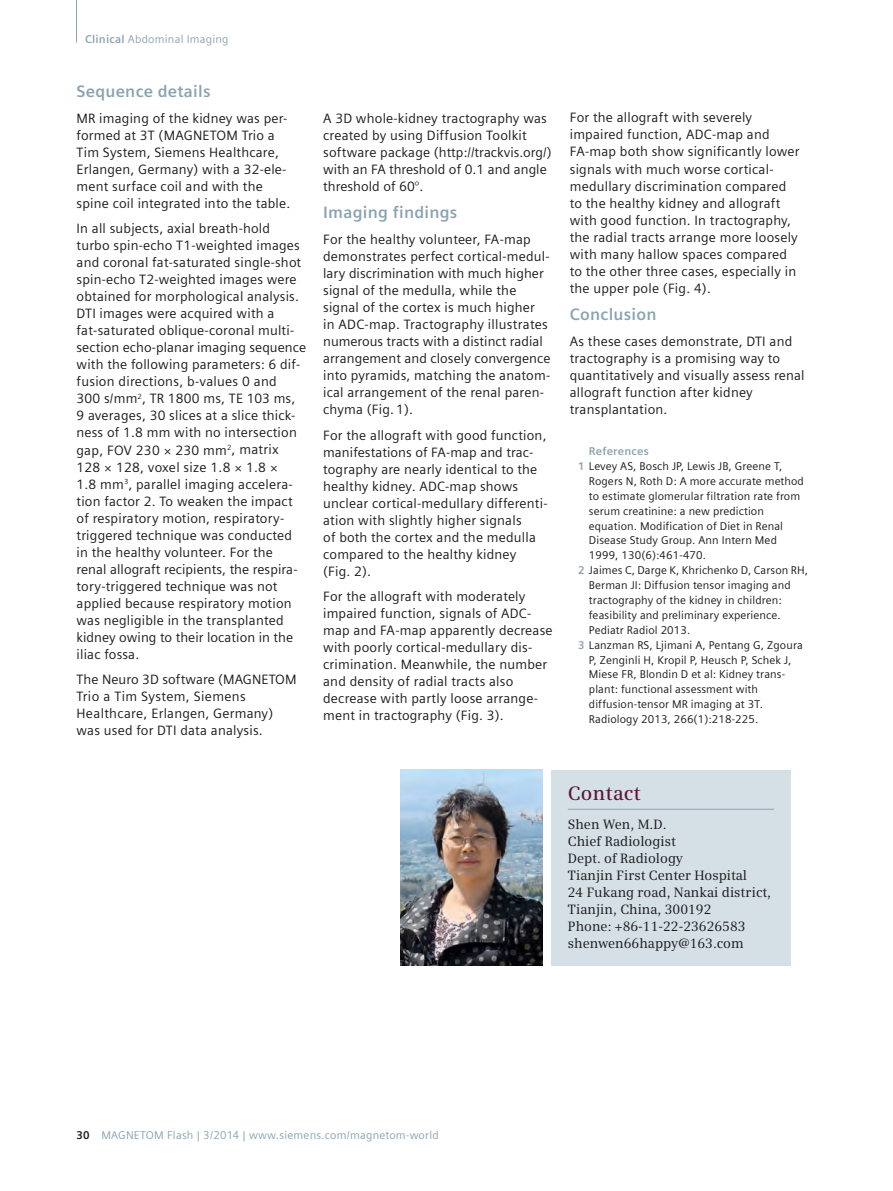
<style>
.page{position:relative;width:893px;height:1191px;background:#fff}
.page>*{position:absolute;margin:0;border:0;box-sizing:border-box;transform-origin:0 0}
.t1{font:600 19.5px "Siemens Serif";letter-spacing:.01em;color:#5a1634}
.t2{font:700 16.5px "Siemens Sans";letter-spacing:.015em;color:#8ba3b0}
.t3{font:13.5px/17px "Siemens Sans";letter-spacing:.015em;color:#1a1a19}
.t4{font:13.5px/17px "Siemens Serif";color:#1a1a19}
.t5{font:11.25px "Siemens Sans";letter-spacing:.01em;color:#1a1a19}
.t6{font:11.25px "Siemens Sans";letter-spacing:.02em;color:#8ba3b0}
.t7{font:700 11.25px "Siemens Sans";letter-spacing:.02em;color:#8ba3b0}
.s1{font-weight:700}
.s2{font-weight:700;color:#8ba3b0}
.s3{font-weight:700;color:#1a1a19}
</style>
<div class="page">
<hr style="left:76px;top:0;width:1px;height:43px;background:#8ba3b0">
<div style="left:551px;top:770px;width:239px;height:195px;background:#d5dfe6"></div>
<hr style="left:568px;top:809px;width:206px;height:1px;background:#8ba3b0">
<img style="left:400px;top:770px;width:142px;height:195px">
<p class="t6" style="left:85px;top:32px;width:145px"><span class="s1">Clinical</span> Abdominal Imaging</p>
<p class="t2" style="left:77px;top:82px;width:136px">Sequence details</p>
<p class="t3" style="left:77px;top:110px;width:215px">MR imaging of the kidney was per&shy;formed at 3T (MAGNETOM Trio a<br>Tim System, Siemens Healthcare,<br>Erlangen, Germany) with a 32-ele&shy;ment surface coil and with the spine coil integrated into the table.</p>
<p class="t3" style="left:77px;top:220px;width:231px">In all subjects, axial breath-hold turbo spin-echo T1-weighted images and coronal fat-saturated single-shot spin-echo T2-weighted images were obtained for morphological analysis.<br>DTI images were acquired with a fat-saturated oblique-coronal multi&shy;section echo-planar imaging sequence with the following parameters: 6 dif&shy;fusion directions, b-values 0 and<br>300 s/mm<sup>2</sup>, TR 1800 ms, TE 103 ms, 9 averages, 30 slices at a slice thick&shy;ness of 1.8 mm with no intersection gap, FOV 230 × 230 mm<sup>2</sup>, matrix<br>128 × 128, voxel size 1.8 × 1.8 ×<br>1.8 mm<sup>3</sup>, parallel imaging accelera&shy;tion factor 2. To weaken the impact of respiratory motion, respiratory&shy;triggered technique was conducted in the healthy volunteer. For the renal allograft recipients, the respira&shy;tory-triggered technique was not applied because respiratory motion was negligible in the transplanted kidney owing to their location in the iliac fossa.</p>
<p class="t3" style="left:77px;top:671px;width:222px">The Neuro 3D software (MAGNETOM<br>Trio a Tim System, Siemens<br>Healthcare, Erlangen, Germany) was used for DTI data analysis.</p>
<p class="t3" style="left:323px;top:110px;width:230px">A 3D whole-kidney tractography was created by using Diffusion Toolkit software package (http://trackvis.org/) with an FA threshold of 0.1 and angle threshold of 60°.</p>
<p class="t2" style="left:323px;top:203px;width:136px">Imaging findings</p>
<p class="t3" style="left:323px;top:231px;width:229px">For the healthy volunteer, FA-map demonstrates perfect cortical-medul&shy;lary discrimination with much higher signal of the medulla, while the signal of the cortex is much higher<br>in ADC-map. Tractography illustrates numerous tracts with a distinct radial arrangement and closely convergence into pyramids, matching the anatom&shy;ical arrangement of the renal paren&shy;chyma (Fig. 1).</p>
<p class="t3" style="left:323px;top:426px;width:226px">For the allograft with good function, manifestations of FA-map and trac&shy;tography are nearly identical to the healthy kidney. ADC-map shows unclear cortical-medullary differenti&shy;ation with slightly higher signals<br>of both the cortex and the medulla compared to the healthy kidney<br>(Fig. 2).</p>
<p class="t3" style="left:323px;top:588px;width:231px">For the allograft with moderately impaired function, signals of ADC&shy;map and FA-map apparently decrease with poorly cortical-medullary dis&shy;crimination. Meanwhile, the number and density of radial tracts also decrease with partly loose arrange&shy;ment in tractography (Fig. 3).</p>
<p class="t3" style="left:570px;top:109px;width:231px">For the allograft with severely impaired function, ADC-map and FA-map both show significantly lower signals with much worse cortical&shy;medullary discrimination compared to the healthy kidney and allograft with good function. In tractography, the radial tracts arrange more loosely with many hallow spaces compared to the other three cases, especially in the upper pole (Fig. 4).</p>
<p class="t2" style="left:570px;top:305px;width:88px">Conclusion</p>
<p class="t3" style="left:570px;top:333px;width:236px">As these cases demonstrate, DTI and tractography is a promising way to quantitatively and visually assess renal allograft function after kidney transplantation.</p>
<p class="t7" style="left:589px;top:445px;width:61px">References</p>
<p class="t5" style="left:578px;top:460px;width:206px"><span class="s2">1</span> Levey AS, Bosch JP, Lewis JB, Greene T,</p>
<p class="t5" style="left:589px;top:475px;width:216px">Rogers N, Roth D: A more accurate method</p>
<p class="t5" style="left:589px;top:489px;width:213px">to estimate glomerular filtration rate from</p>
<p class="t5" style="left:589px;top:504px;width:177px">serum creatinine: a new prediction</p>
<p class="t5" style="left:589px;top:519px;width:196px">equation. Modification of Diet in Renal</p>
<p class="t5" style="left:589px;top:534px;width:190px">Disease Study Group. Ann Intern Med</p>
<p class="t5" style="left:589px;top:549px;width:119px">1999, 130(6):461-470.</p>
<p class="t5" style="left:578px;top:564px;width:231px"><span class="s2">2</span> Jaimes C, Darge K, Khrichenko D, Carson RH,</p>
<p class="t5" style="left:589px;top:579px;width:203px">Berman JI: Diffusion tensor imaging and</p>
<p class="t5" style="left:589px;top:594px;width:194px">tractography of the kidney in children:</p>
<p class="t5" style="left:589px;top:608px;width:193px">feasibility and preliminary experience.</p>
<p class="t5" style="left:589px;top:623px;width:103px">Pediatr Radiol 2013.</p>
<p class="t5" style="left:578px;top:638px;width:226px"><span class="s2">3</span> Lanzman RS, Ljimani A, Pentang G, Zgoura</p>
<p class="t5" style="left:589px;top:653px;width:204px">P, Zenginli H, Kropil P, Heusch P, Schek J,</p>
<p class="t5" style="left:589px;top:668px;width:198px">Miese FR, Blondin D et al: Kidney trans-</p>
<p class="t5" style="left:589px;top:683px;width:171px">plant: functional assessment with</p>
<p class="t5" style="left:589px;top:698px;width:175px">diffusion-tensor MR imaging at 3T.</p>
<p class="t5" style="left:589px;top:713px;width:171px">Radiology 2013, 266(1):218-225.</p>
<h1 class="t1" style="left:568px;top:782px;width:74px">Contact</h1>
<p class="t4" style="left:568px;top:816px;width:205px">Shen Wen, M.D.<br>Chief Radiologist<br>Dept. of Radiology<br>Tianjin First Center Hospital<br>24 Fukang road, Nankai district,<br>Tianjin, China, 300192<br>Phone: +86-11-22-23626583 shenwen66happy@163.com</p>
<p class="t6" style="left:77px;top:1129px;width:364px"><span class="s3">30</span> MAGNETOM Flash | 3/2014 | www.siemens.com/magnetom-world</p>
</div>
